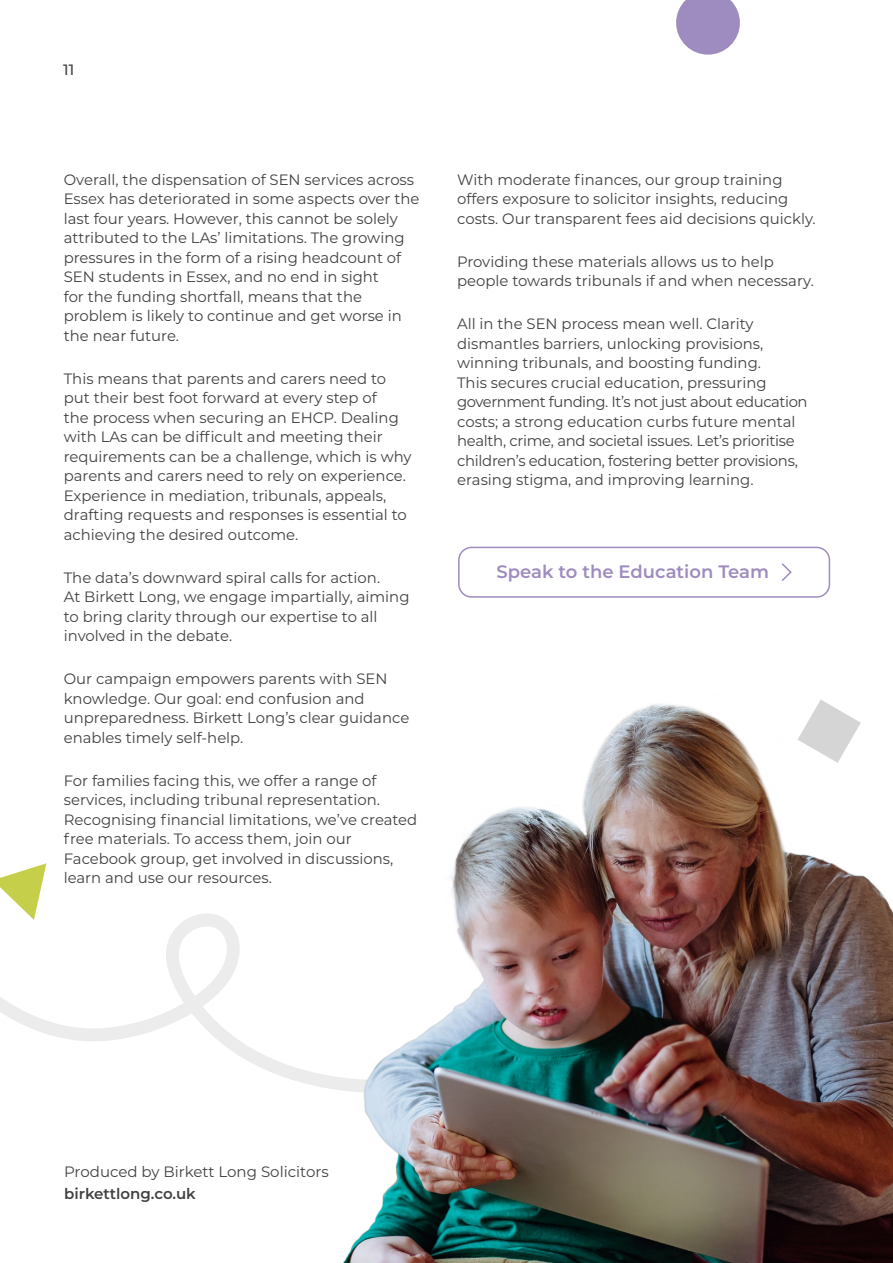
<style>
.page{position:relative;width:893px;height:1263px;background:#fff}
.page>*{position:absolute;margin:0;border:0;box-sizing:border-box;transform-origin:0 0}
.t1{font:600 18px "Montserrat";color:#9e8bbf}
.t2{font:15px/19.5px "Montserrat";color:#414141}
.t3{font:600 15px "Montserrat";color:#414141}
.t4{font:500 15px "Montserrat";color:#414141}
</style>
<div class="page">
<svg style="left:0;top:913px;width:332px;height:176px"></svg>
<svg style="left:676px;top:0;width:64px;height:55px"></svg>
<svg style="left:0;top:863px;width:46px;height:57px"></svg>
<img style="left:332px;top:700px;width:561px;height:563px">
<div style="left:458px;top:547px;width:372px;height:51px;border:2px solid #9e8bbf;border-radius:13px"></div>
<svg style="left:781px;top:563px;width:11px;height:18px"></svg>
<p class="t4" style="left:63px;top:59px;width:13px">11</p>
<p class="t2" style="left:64px;top:169px;width:357px">Overall, the dispensation of SEN services across Essex has deteriorated in some aspects over the last four years. However, this cannot be solely attributed to the LAs’ limitations. The growing pressures in the form of a rising headcount of SEN students in Essex, and no end in sight<br>for the funding shortfall, means that the problem is likely to continue and get worse in the near future.</p>
<p class="t2" style="left:64px;top:368px;width:349px">This means that parents and carers need to put their best foot forward at every step of<br>the process when securing an EHCP. Dealing with LAs can be difficult and meeting their requirements can be a challenge, which is why parents and carers need to rely on experience.<br>Experience in mediation, tribunals, appeals, drafting requests and responses is essential to achieving the desired outcome.</p>
<p class="t2" style="left:64px;top:567px;width:347px">The data’s downward spiral calls for action.<br>At Birkett Long, we engage impartially, aiming to bring clarity through our expertise to all involved in the debate.</p>
<p class="t2" style="left:64px;top:669px;width:347px">Our campaign empowers parents with SEN knowledge. Our goal: end confusion and unpreparedness. Birkett Long’s clear guidance enables timely self-help.</p>
<p class="t2" style="left:64px;top:770px;width:355px">For families facing this, we offer a range of services, including tribunal representation.<br>Recognising financial limitations, we’ve created free materials. To access them, join our Facebook group, get involved in discussions, learn and use our resources.</p>
<p class="t2" style="left:457px;top:169px;width:360px">With moderate finances, our group training offers exposure to solicitor insights, reducing costs. Our transparent fees aid decisions quickly.</p>
<p class="t2" style="left:457px;top:251px;width:358px">Providing these materials allows us to help people towards tribunals if and when necessary.</p>
<p class="t2" style="left:457px;top:314px;width:352px">All in the SEN process mean well. Clarity dismantles barriers, unlocking provisions, winning tribunals, and boosting funding.<br>This secures crucial education, pressuring government funding. It’s not just about education costs; a strong education curbs future mental health, crime, and societal issues. Let’s prioritise children’s education, fostering better provisions, erasing stigma, and improving learning.</p>
<p class="t1" style="left:497px;top:559px;width:274px">Speak to the Education Team</p>
<p class="t2" style="left:64px;top:1161px;width:266px">Produced by Birkett Long Solicitors</p>
<p class="t3" style="left:64px;top:1183px;width:133px">birkettlong.co.uk</p>
</div>
